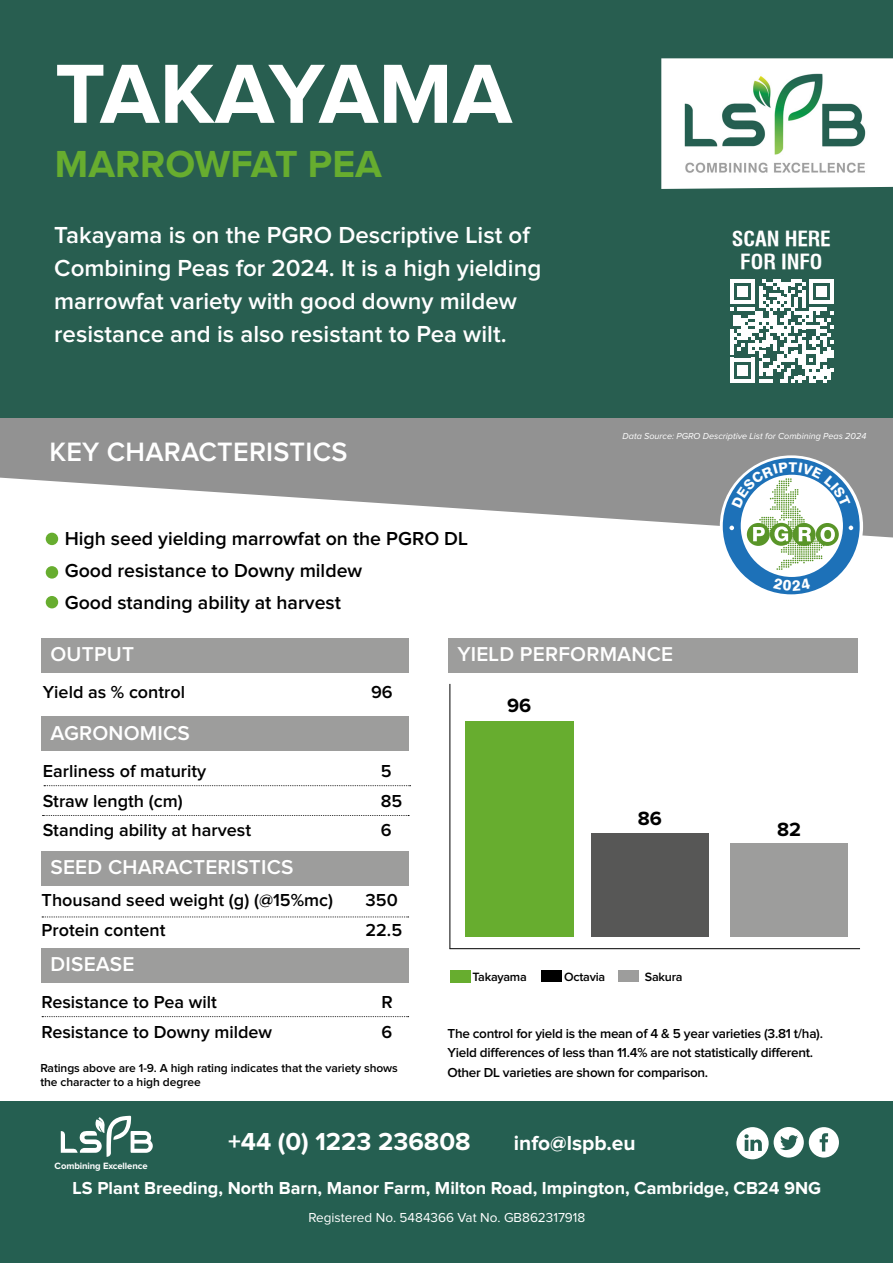
<style>
.page{position:relative;width:893px;height:1263px;background:#fff}
.page>*{position:absolute;margin:0;border:0;box-sizing:border-box;transform-origin:0 0}
.t1{font:700 87px "Proxima Nova";color:#fff}
.t2{font:700 39px "Proxima Nova";color:#67ad2f}
.t3{font:600 27.6px "Proxima Nova";letter-spacing:.01em;color:#fff}
.t4{font:700 25.5px "Proxima Nova";color:#fff}
.t5{font:600 24px/33px "Proxima Nova";color:#fff}
.t6{font:700 21px "Proxima Nova";color:#fff}
.t7{font:600 20.85px "Proxima Nova";letter-spacing:.01em;color:#fff}
.t8{font:20.1px/23.1px "Swiss 721 Bold Condensed BT";letter-spacing:-.005em;color:#fff;text-align:center;scale:1.07 1}
.t9{font:700 19.8px "Proxima Nova";color:#000}
.t10{font:600 19.5px "Proxima Nova";color:#000}
.t11{font:600 18px "Proxima Nova";color:#000}
.t12{font:700 18px "Proxima Nova";color:#fff}
.t13{font:600 13.5px/19.5px "Proxima Nova";letter-spacing:-.02em;color:#000}
.t14{font:13.5px "Proxima Nova";color:#fff}
.t15{font:600 12.45px "Proxima Nova";letter-spacing:-.02em;color:#000}
.t16{font:600 12px/14.4px "Proxima Nova";letter-spacing:-.005em;color:#000}
.t17{font:700 9.45px "Proxima Nova";letter-spacing:-.01em;color:#fff}
.t18{font:italic 9px "Proxima Nova";color:#fff}
</style>
<div class="page">
<svg style="left:0;top:417px;width:893px;height:120px;fill:#929292"></svg>
<div style="left:42px;top:639px;width:367px;height:34px;background:#9d9d9c"></div>
<div style="left:448px;top:639px;width:410px;height:34px;background:#9d9d9c"></div>
<div style="left:42px;top:716px;width:367px;height:35px;background:#9d9d9c"></div>
<div style="left:42px;top:851px;width:367px;height:34px;background:#9d9d9c"></div>
<div style="left:42px;top:948px;width:367px;height:34px;background:#9d9d9c"></div>
<div style="left:46px;top:533px;width:12px;height:12px;background:#67ad2f;border-radius:50%"></div>
<div style="left:46px;top:596px;width:12px;height:12px;background:#67ad2f;border-radius:50%"></div>
<div style="left:46px;top:566px;width:12px;height:13px;background:#67ad2f;border-radius:50%"></div>
<div style="left:450px;top:970px;width:21px;height:13px;background:#67ad2f"></div>
<div style="left:541px;top:970px;width:20px;height:12px;background:#000"></div>
<div style="left:618px;top:970px;width:21px;height:12px;background:#9d9d9c"></div>
<div style="left:465px;top:721px;width:108px;height:216px;background:#67ad2f"></div>
<div style="left:591px;top:833px;width:117px;height:104px;background:#575756"></div>
<div style="left:730px;top:843px;width:118px;height:94px;background:#9d9d9c"></div>
<hr style="left:449px;top:948px;width:411px;height:1px;background:#000">
<hr style="left:449px;top:684px;width:1px;height:265px;background:#000">
<svg style="left:44px;top:785px;width:367px;height:1px"></svg>
<svg style="left:43px;top:815px;width:366px;height:1px"></svg>
<svg style="left:42px;top:916px;width:367px;height:1px"></svg>
<svg style="left:42px;top:1016px;width:367px;height:1px"></svg>
<div style="left:0;top:1102px;width:893px;height:161px;background:#255f51"></div>
<svg style="left:61px;top:1116px;width:92px;height:41px"></svg>
<svg style="left:736px;top:1127px;width:103px;height:32px"></svg>
<div style="left:0;top:0;width:893px;height:417px;background:#285e50"></div>
<svg style="left:661px;top:58px;width:232px;height:131px;background:#f4f7f6"></svg>
<img style="left:677px;top:68px;width:196px;height:111px">
<svg style="left:730px;top:279px;width:104px;height:104px"></svg>
<svg style="left:720px;top:455px;width:143px;height:142px"></svg>
<div style="left:723px;top:458px;width:137px;height:136px;background:#1d71b8;border-radius:50%"></div>
<div style="left:741px;top:475px;width:102px;height:102px;background:#fff;border-radius:50%"></div>
<svg style="left:729px;top:462px;width:124px;height:108px"></svg>
<h1 class="t1" style="left:55px;top:54px;width:459px">TAKAYAMA</h1>
<h2 class="t2" style="left:55px;top:147px;width:328px">MARROWFAT PEA</h2>
<h3 class="t5" style="left:54px;top:220px;width:489px">Takayama is on the PGRO Descriptive List of Combining Peas for 2024. It is a high yielding marrowfat variety with good downy mildew resistance and is also resistant to Pea wilt.</h3>
<p class="t8" style="left:732px;top:227px;width:94px">SCAN HERE<br>FOR INFO</p>
<h3 class="t3" style="left:49px;top:439px;width:300px">KEY CHARACTERISTICS</h3>
<p class="t10" style="left:48px;top:530px;width:421px">• High seed yielding marrowfat on the PGRO DL</p>
<p class="t10" style="left:48px;top:561px;width:315px">• Good resistance to Downy mildew</p>
<p class="t10" style="left:48px;top:593px;width:294px">• Good standing ability at harvest</p>
<p class="t18" style="left:623px;top:432px;width:245px">Data Source: PGRO Descriptive List for Combining Peas 2024</p>
<p class="t7" style="left:51px;top:645px;width:85px">OUTPUT</p>
<p class="t7" style="left:457px;top:645px;width:217px">YIELD PERFORMANCE</p>
<p class="t11" style="left:43px;top:684px;width:144px">Yield as % control</p>
<p class="t11" style="left:371px;top:684px;width:23px">96</p>
<p class="t7" style="left:51px;top:723px;width:141px">AGRONOMICS</p>
<p class="t11" style="left:43px;top:763px;width:165px">Earliness of maturity</p>
<p class="t11" style="left:381px;top:763px;width:12px">5</p>
<p class="t11" style="left:43px;top:792px;width:141px">Straw length (cm)</p>
<p class="t11" style="left:381px;top:792px;width:23px">85</p>
<p class="t11" style="left:43px;top:822px;width:210px">Standing ability at harvest</p>
<p class="t11" style="left:381px;top:822px;width:12px">6</p>
<p class="t7" style="left:51px;top:858px;width:244px">SEED CHARACTERISTICS</p>
<p class="t11" style="left:42px;top:892px;width:293px">Thousand seed weight (g) (@15%mc)</p>
<p class="t11" style="left:366px;top:892px;width:34px">350</p>
<p class="t11" style="left:42px;top:922px;width:125px">Protein content</p>
<p class="t11" style="left:366px;top:922px;width:38px">22.5</p>
<p class="t7" style="left:51px;top:955px;width:85px">DISEASE</p>
<p class="t11" style="left:42px;top:994px;width:177px">Resistance to Pea wilt</p>
<p class="t11" style="left:381px;top:994px;width:13px">R</p>
<p class="t11" style="left:42px;top:1024px;width:232px">Resistance to Downy mildew</p>
<p class="t11" style="left:381px;top:1024px;width:12px">6</p>
<p class="t16" style="left:40px;top:1061px;width:359px">Ratings above are 1-9. A high rating indicates that the variety shows the character to a high degree</p>
<p class="t9" style="left:507px;top:697px;width:26px">96</p>
<p class="t9" style="left:638px;top:809px;width:26px">86</p>
<p class="t15" style="left:472px;top:971px;width:56px">Takayama</p>
<p class="t15" style="left:564px;top:971px;width:42px">Octavia</p>
<p class="t15" style="left:645px;top:971px;width:39px">Sakura</p>
<p class="t9" style="left:777px;top:820px;width:25px">82</p>
<p class="t13" style="left:447px;top:1024px;width:377px">The control for yield is the mean of 4 &amp; 5 year varieties (3.81 t/ha).<br>Yield differences of less than 11.4% are not statistically different.<br>Other DL varieties are shown for comparison.</p>
<h3 class="t4" style="left:228px;top:1129px;width:244px">+44 (0) 1223 236808</h3>
<p class="t6" style="left:514px;top:1133px;width:123px">info@lspb.eu</p>
<p class="t17" style="left:55px;top:1161px;width:94px">Combining Excellence</p>
<p class="t12" style="left:73px;top:1179px;width:750px">LS Plant Breeding, North Barn, Manor Farm, Milton Road, Impington, Cambridge, CB24 9NG</p>
<p class="t14" style="left:308px;top:1211px;width:278px">Registered No. 5484366 Vat No. GB862317918</p>
</div>
